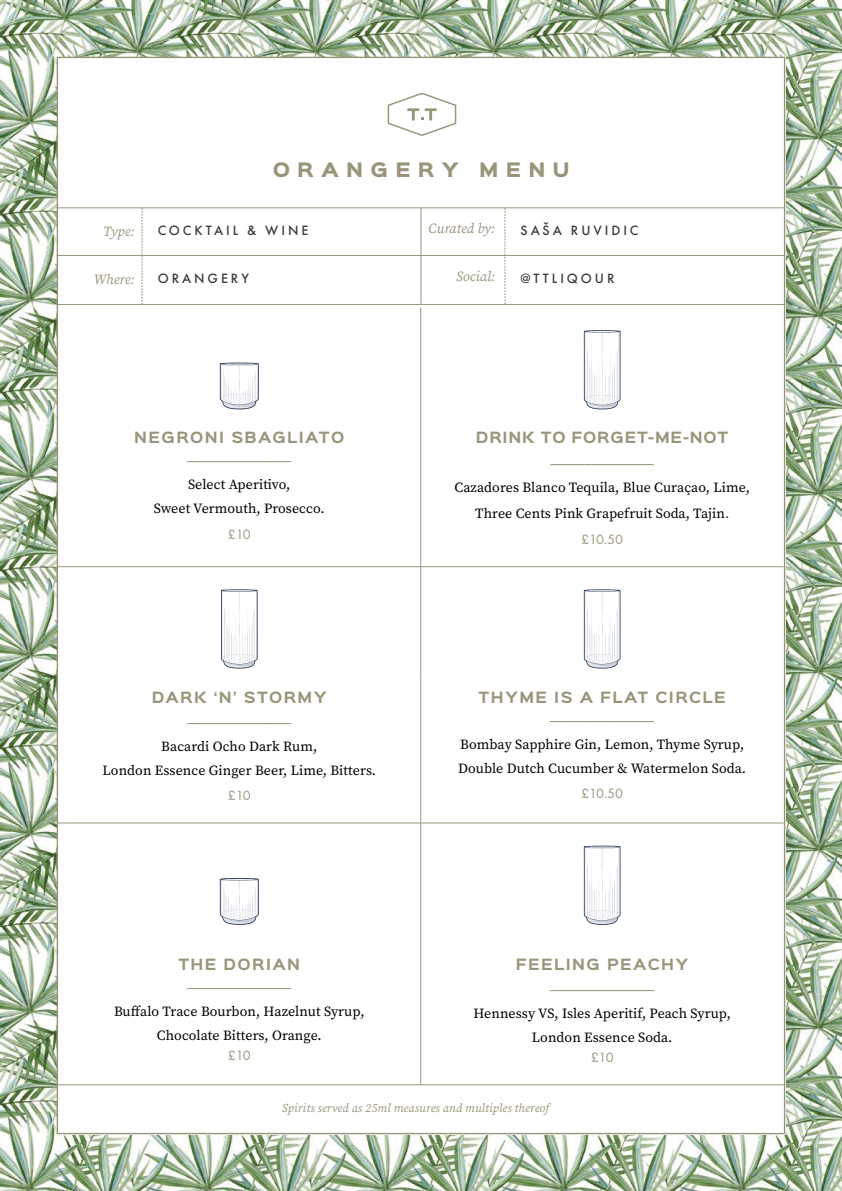
<style>
.page{position:relative;width:842px;height:1191px;background:#fff}
.page>*{position:absolute;margin:0;border:0;box-sizing:border-box;transform-origin:0 0}
.t1{font:900 18px "Sinkin Sans 800";letter-spacing:.4em;color:#99957b}
.t2{font:16px "Futura PT";color:#99957b}
.t3{font:14px/24px "Source Serif Pro";letter-spacing:.005em;color:#000;text-align:center}
.t4{font:700 14px "Sinkin Sans 700";letter-spacing:.1em;color:#99957b}
.t5{font:500 14px "Futura PT";letter-spacing:.21em;color:#3c3c3b}
.t6{font:italic 14px "Source Serif 4";color:#99957b}
.t7{font:14px "Futura PT";letter-spacing:-.065em;color:#99957b}
.t8{font:700 14px "Sinkin Sans 700";letter-spacing:.06em;color:#99957b}
.t9{font:italic 12px "Source Serif Pro";letter-spacing:.005em;color:#99957b}
.s1{color:#3c3c3b}
</style>
<div class="page">
<img style="left:0;top:0;width:842px;height:1191px">
<div style="left:57px;top:57px;width:728px;height:1077px;background:#fff"></div>
<hr style="left:58px;top:566px;width:363px;height:1px;background:#99957b">
<hr style="left:421px;top:566px;width:363px;height:1px;background:#99957b">
<hr style="left:58px;top:822px;width:363px;height:1px;background:#99957b">
<hr style="left:421px;top:822px;width:363px;height:1px;background:#99957b">
<hr style="left:420px;top:307px;width:1px;height:108px;background:#99957b">
<hr style="left:420px;top:415px;width:1px;height:151px;background:#99957b">
<hr style="left:420px;top:567px;width:1px;height:107px;background:#99957b">
<hr style="left:420px;top:674px;width:1px;height:148px;background:#99957b">
<hr style="left:420px;top:823px;width:1px;height:113px;background:#99957b">
<hr style="left:420px;top:936px;width:1px;height:149px;background:#99957b">
<svg style="left:220px;top:362px;width:39px;height:47px"></svg>
<svg style="left:584px;top:330px;width:36px;height:79px"></svg>
<svg style="left:221px;top:589px;width:37px;height:79px"></svg>
<svg style="left:584px;top:589px;width:36px;height:79px"></svg>
<svg style="left:220px;top:878px;width:39px;height:46px"></svg>
<svg style="left:584px;top:845px;width:36px;height:79px"></svg>
<hr style="left:57px;top:1084px;width:728px;height:1px;background:#99957b">
<hr style="left:57px;top:207px;width:728px;height:1px;background:#99957b">
<hr style="left:57px;top:304px;width:728px;height:1px;background:#99957b">
<hr style="left:57px;top:255px;width:728px;height:1px;background:#99957b">
<svg style="left:142px;top:208px;width:1px;height:96px"></svg>
<svg style="left:505px;top:208px;width:1px;height:96px"></svg>
<hr style="left:421px;top:208px;width:1px;height:96px;background:#99957b">
<svg style="left:388px;top:93px;width:68px;height:43px"></svg>
<p class="t1" style="left:273px;top:161px;width:299px">ORANGERY MENU</p>
<p class="t6" style="left:103px;top:221px;width:33px">Type:</p>
<p class="t5" style="left:158px;top:222px;width:152px">COCKTAIL &amp; WINE</p>
<p class="t6" style="left:428px;top:219px;width:68px">Curated by:</p>
<p class="t5" style="left:520px;top:222px;width:120px">SAŠA RUVIDIC</p>
<p class="t6" style="left:94px;top:270px;width:42px">Where:</p>
<p class="t5" style="left:158px;top:270px;width:93px">ORANGERY</p>
<p class="t6" style="left:456px;top:267px;width:40px">Social:</p>
<p class="t5" style="left:520px;top:270px;width:96px">@TTLIQOUR</p>
<p class="t4" style="left:134px;top:430px;width:211px">NEGRONI SBAGLIATO</p>
<p class="t2" style="left:186px;top:450px;width:108px">––––––––––––––––</p>
<p class="t3" style="left:154px;top:473px;width:172px">Select Aperitivo,<br>Sweet Vermouth, Prosecco.</p>
<p class="t7" style="left:228px;top:526px;width:24px">£10</p>
<p class="t4" style="left:152px;top:689px;width:176px">DARK ‘N’ STORMY</p>
<p class="t2" style="left:186px;top:712px;width:108px">––––––––––––––––</p>
<p class="t3" style="left:103px;top:734px;width:275px">Bacardi Ocho Dark Rum,<br>London Essence Ginger Beer, Lime, Bitters.</p>
<p class="t7" style="left:228px;top:787px;width:24px">£10</p>
<p class="t4" style="left:178px;top:957px;width:123px">THE DORIAN</p>
<p class="t2" style="left:186px;top:977px;width:108px">––––––––––––––––</p>
<p class="t3" style="left:114px;top:999px;width:252px">Buffalo Trace Bourbon, Hazelnut Syrup,<br>Chocolate Bitters, Orange.</p>
<p class="t7" style="left:228px;top:1047px;width:24px">£10</p>
<p class="t8" style="left:476px;top:430px;width:254px">DRINK TO FORGET-ME-NOT</p>
<p class="t2" style="left:549px;top:453px;width:107px">–––––––––––––––</p>
<p class="t3" style="left:454px;top:474px;width:297px;line-height:26px">Cazadores Blanco Tequila, Blue Curaçao, Lime,<br>Three Cents Pink Grapefruit Soda, Tajin<span class="s1">.</span></p>
<p class="t7" style="left:581px;top:531px;width:44px">£10.50</p>
<p class="t4" style="left:478px;top:689px;width:249px">THYME IS A FLAT CIRCLE</p>
<p class="t2" style="left:549px;top:710px;width:108px">––––––––––––––––</p>
<p class="t3" style="left:458px;top:732px;width:289px;text-align:left">Bombay Sapphire Gin, Lemon, Thyme Syrup,<br>Double Dutch Cucumber &amp; Watermelon Soda.</p>
<p class="t7" style="left:581px;top:785px;width:44px">£10.50</p>
<p class="t4" style="left:516px;top:957px;width:174px">FEELING PEACHY</p>
<p class="t2" style="left:549px;top:979px;width:108px">––––––––––––––––</p>
<p class="t3" style="left:473px;top:1001px;width:259px">Hennessy VS, Isles Aperitif, Peach Syrup,<br>London Essence Soda.</p>
<p class="t7" style="left:591px;top:1049px;width:24px">£10</p>
<p class="t9" style="left:282px;top:1100px;width:268px">Spirits served as 25ml measures and multiples thereof</p>
</div>
